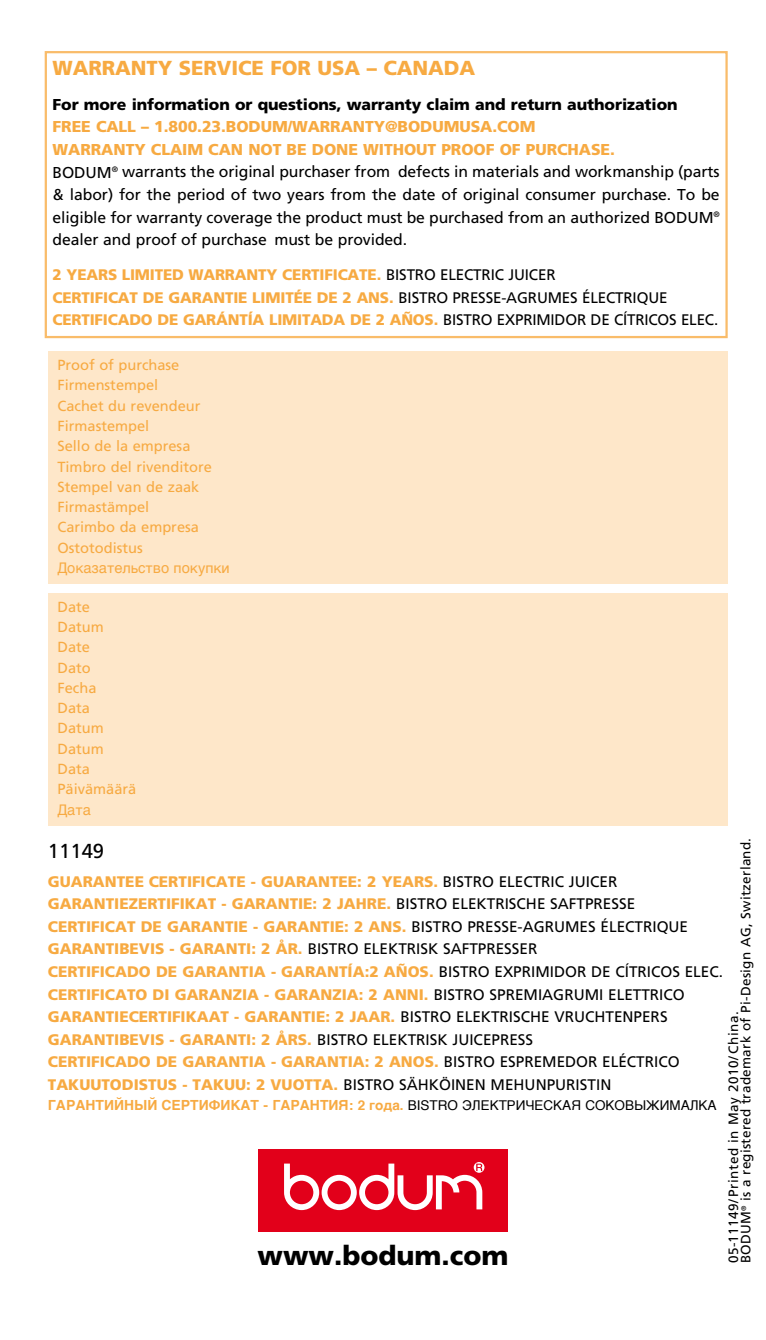
<style>
.page{position:relative;width:766px;height:1340px;background:#fff}
.page>*{position:absolute;margin:0;border:0;box-sizing:border-box;transform-origin:0 0}
.t1{font:900 27px "Frutiger";color:#000}
.t2{font:900 20.25px "Frutiger";letter-spacing:-.005em;color:#f7aa42}
.t3{font:20.25px "Frutiger";color:#000}
.t4{font:15.75px/22.5px "Frutiger";letter-spacing:-.005em;color:#000}
.t5{font:900 15.75px "Frutiger";letter-spacing:-.005em;color:#000}
.t6{font:900 15.3px/22.5px "Frutiger";color:#f7aa42}
.t7{font:14.62px/20.2px "Frutiger";color:#f7aa42}
.t8{font:14.62px "Helvetica";color:#f7aa42}
.t9{font:13.5px/12.4px "Frutiger";letter-spacing:.02em;color:#000}
.t10{font:13.5px "Helvetica";color:#000}
.s1{font-weight:900;color:#f7aa42}
.s2{font-weight:400;color:#000}
.s3{font-weight:700;font-size:13.95px;color:#f7aa42}
.s4{font-weight:700;color:#f7aa42}
</style>
<div class="page">
<div style="left:258px;top:1148px;width:249px;height:83px;background:#e2001a"></div>
<svg style="left:473px;top:1161px;width:11px;height:11px"></svg>
<svg style="left:284px;top:1163px;width:198px;height:47px"></svg>
<div style="left:48px;top:593px;width:679px;height:233px;background:#fee7c9"></div>
<div style="left:48px;top:351px;width:679px;height:233px;background:#fee7c9"></div>
<div style="left:45px;top:51px;width:682px;height:287px;border:2px solid #f9bc6a"></div>
<h2 class="t2" style="left:53px;top:59px;width:424px">WARRANTY SERVICE FOR USA – CANADA</h2>
<p class="t5" style="left:53px;top:97px;width:626px">For more information or questions, warranty claim and return authorization</p>
<p class="t4" style="left:53px;top:117px;width:668px"><span class="s1">FREE CALL – 1.800.23.BODUM/WARRANTY@BODUMUSA.COM<br>WARRANTY CLAIM CAN NOT BE DONE WITHOUT PROOF OF PURCHASE.<br></span>BODUM<sup>®</sup> warrants the original purchaser from defects in materials and workmanship (parts &amp; labor) for the period of two years from the date of original consumer purchase. To be eligible for warranty coverage the product must be purchased from an authorized BODUM<sup>® </sup>dealer and proof of purchase must be provided.</p>
<p class="t6" style="left:53px;top:265px;width:667px">2 YEARS LIMITED WARRANTY CERTIFICATE. <span class="s2">BISTRO ELECTRIC JUICER<br></span>CERTIFICAT DE GARANTIE LIMITÉE DE 2 ANS. <span class="s2">BISTRO PRESSE-AGRUMES ÉLECTRIQUE<br></span>CERTIFICADO DE GARÁNTÍA LIMITADA DE 2 AÑOS. <span class="s2">BISTRO EXPRIMIDOR DE CÍTRICOS ELEC.</span></p>
<p class="t7" style="left:57px;top:356px;width:156px">Proof of purchase<br>Firmenstempel<br>Cachet du revendeur<br>Firmastempel<br>Sello de la empresa<br>Timbro del rivenditore<br>Stempel van de zaak<br>Firmastämpel<br>Carimbo da empresa<br>Ostotodistus</p>
<p class="t8" style="left:57px;top:556px;width:174px">Доказательство покупки</p>
<p class="t7" style="left:57px;top:597px;width:80px">Date<br>Datum<br>Date<br>Dato<br>Fecha<br>Data<br>Datum<br>Datum<br>Data<br>Päivämäärä</p>
<p class="t8" style="left:57px;top:798px;width:35px">Дата</p>
<p class="t9" style="left:728px;top:1263px;width:427px;rotate:-90deg">05-11149/Printed in May 2010/China.<br>BODUM<sup>®</sup> is a registered trademark of Pi-Design AG, Switzerland.</p>
<h2 class="t3" style="left:48px;top:842px;width:58px">11149</h2>
<p class="t6" style="left:48px;top:871px;width:676px">GUARANTEE CERTIFICATE - GUARANTEE: 2 YEARS. <span class="s2">BISTRO ELECTRIC JUICER </span>GARANTIEZERTIFIKAT - GARANTIE: 2 JAHRE. <span class="s2">BISTRO ELEKTRISCHE SAFTPRESSE </span>CERTIFICAT DE GARANTIE - GARANTIE: 2 ANS. <span class="s2">BISTRO PRESSE-AGRUMES ÉLECTRIQUE </span>GARANTIBEVIS - GARANTI: 2 ÅR. <span class="s2">BISTRO ELEKTRISK SAFTPRESSER<br></span>CERTIFICADO DE GARANTIA - GARANTÍA:2 AÑOS. <span class="s2">BISTRO EXPRIMIDOR DE CÍTRICOS ELEC.<br></span>CERTIFICATO DI GARANZIA - GARANZIA: 2 ANNI. <span class="s2">BISTRO SPREMIAGRUMI ELETTRICO </span>GARANTIECERTIFIKAAT - GARANTIE: 2 JAAR. <span class="s2">BISTRO ELEKTRISCHE VRUCHTENPERS </span>GARANTIBEVIS - GARANTI: 2 ÅRS. <span class="s2">BISTRO ELEKTRISK JUICEPRESS<br></span>CERTIFICADO DE GARANTIA - GARANTIA: 2 ANOS. <span class="s2">BISTRO ESPREMEDOR ELÉCTRICO </span>TAKUUTODISTUS - TAKUU: 2 VUOTTA. <span class="s2">BISTRO SÄHKÖINEN MEHUNPURISTIN</span></p>
<p class="t10" style="left:48px;top:1094px;width:670px"><span class="s3">ГАРАНТИЙНЫЙ СЕРТИФИКАТ - ГАРАНТИЯ:</span> <span class="s4">2 года.</span> BISTRO ЭЛЕКТРИЧЕСКАЯ СОКОВЫЖИМАЛКА</p>
<h1 class="t1" style="left:257px;top:1243px;width:252px">www.bodum.com</h1>
</div>
